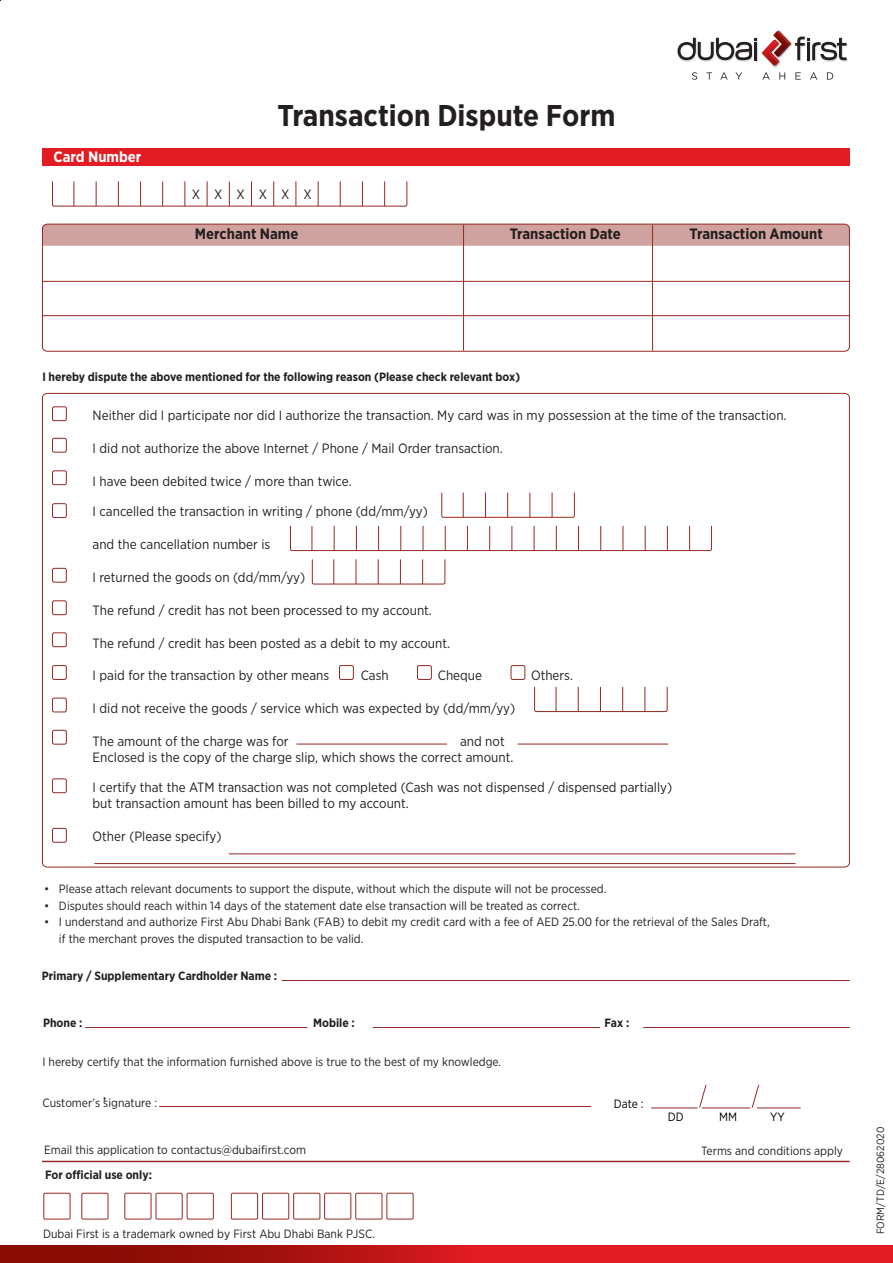
<style>
.page{position:relative;width:893px;height:1263px;background:#fff}
.page>*{position:absolute;margin:0;border:0;box-sizing:border-box;transform-origin:0 0}
.t1{font:700 30px "Gotham Narrow";color:#231f20}
.t2{font:700 15px "Gotham Narrow";color:#231f20}
.t3{font:700 15px "Gotham Narrow";color:#fff}
.t4{font:13.5px/16.2px "Gotham Narrow";color:#231f20}
.t5{font:500 13.35px "Helvetica Neue";color:#231f20}
.t6{font:12px/16.5px "Gotham Narrow";color:#231f20}
.t7{font:700 12px "Gotham Narrow";color:#231f20}
.t8{font:12px "Gotham Narrow";color:#000}
.t9{font:10.5px "Gotham Narrow";color:#231f20}
</style>
<div class="page">
<div style="left:42px;top:148px;width:808px;height:18px;background:#e31b23"></div>
<svg style="left:52px;top:181px;width:355px;height:26px"></svg>
<svg style="left:42px;top:226px;width:808px;height:126px"></svg>
<svg style="left:42px;top:224px;width:807px;height:26px"></svg>
<svg style="left:42px;top:393px;width:808px;height:474px"></svg>
<hr style="left:282px;top:980px;width:568px;height:1px;background:#942923">
<hr style="left:85px;top:1027px;width:222px;height:1px;background:#942923">
<hr style="left:159px;top:1106px;width:432px;height:1px;background:#942923">
<hr style="left:373px;top:1027px;width:227px;height:1px;background:#942923">
<hr style="left:643px;top:1027px;width:207px;height:1px;background:#942923">
<svg style="left:441px;top:492px;width:134px;height:26px"></svg>
<svg style="left:312px;top:559px;width:133px;height:25px"></svg>
<svg style="left:534px;top:686px;width:134px;height:26px"></svg>
<svg style="left:290px;top:525px;width:422px;height:26px"></svg>
<div style="left:52px;top:407px;width:15px;height:14px;border:1px solid #942923;border-radius:2px"></div>
<div style="left:52px;top:438px;width:15px;height:14px;border:1px solid #942923;border-radius:2px"></div>
<div style="left:52px;top:471px;width:15px;height:14px;border:1px solid #942923;border-radius:2px"></div>
<div style="left:52px;top:503px;width:15px;height:15px;border:1px solid #942923;border-radius:2px"></div>
<div style="left:52px;top:568px;width:15px;height:14px;border:1px solid #942923;border-radius:2px"></div>
<div style="left:52px;top:601px;width:15px;height:14px;border:1px solid #942923;border-radius:2px"></div>
<div style="left:52px;top:633px;width:15px;height:14px;border:1px solid #942923;border-radius:2px"></div>
<div style="left:52px;top:665px;width:15px;height:15px;border:1px solid #942923;border-radius:2px"></div>
<div style="left:339px;top:665px;width:15px;height:15px;border:1px solid #942923;border-radius:2px"></div>
<div style="left:511px;top:665px;width:14px;height:15px;border:1px solid #942923;border-radius:2px"></div>
<div style="left:417px;top:665px;width:15px;height:15px;border:1px solid #942923;border-radius:2px"></div>
<div style="left:52px;top:698px;width:15px;height:14px;border:1px solid #942923;border-radius:2px"></div>
<div style="left:52px;top:730px;width:15px;height:14px;border:1px solid #942923;border-radius:2px"></div>
<div style="left:52px;top:779px;width:15px;height:14px;border:1px solid #942923;border-radius:2px"></div>
<div style="left:52px;top:828px;width:15px;height:14px;border:1px solid #942923;border-radius:2px"></div>
<hr style="left:229px;top:854px;width:566px;height:1px;background:#942923">
<hr style="left:94px;top:863px;width:701px;height:1px;background:#942923">
<hr style="left:518px;top:744px;width:150px;height:1px;background:#942923">
<hr style="left:296px;top:744px;width:151px;height:1px;background:#942923">
<hr style="left:43px;top:281px;width:806px;height:1px;background:#942923">
<hr style="left:43px;top:315px;width:806px;height:1px;background:#942923">
<hr style="left:463px;top:225px;width:1px;height:126px;background:#942923">
<hr style="left:652px;top:225px;width:1px;height:126px;background:#942923">
<div style="left:44px;top:1193px;width:26px;height:26px;border:1px solid #942923"></div>
<div style="left:82px;top:1193px;width:26px;height:26px;border:1px solid #942923"></div>
<div style="left:125px;top:1193px;width:26px;height:26px;border:1px solid #942923"></div>
<div style="left:156px;top:1193px;width:26px;height:26px;border:1px solid #942923"></div>
<div style="left:187px;top:1193px;width:27px;height:26px;border:1px solid #942923"></div>
<div style="left:324px;top:1193px;width:27px;height:26px;border:1px solid #942923"></div>
<div style="left:356px;top:1193px;width:26px;height:26px;border:1px solid #942923"></div>
<div style="left:387px;top:1193px;width:26px;height:26px;border:1px solid #942923"></div>
<div style="left:231px;top:1193px;width:27px;height:26px;border:1px solid #942923"></div>
<div style="left:262px;top:1193px;width:27px;height:26px;border:1px solid #942923"></div>
<div style="left:293px;top:1193px;width:27px;height:26px;border:1px solid #942923"></div>
<hr style="left:42px;top:1161px;width:808px;height:1px;background:#942923">
<hr style="left:757px;top:1108px;width:44px;height:1px;background:#942923">
<hr style="left:702px;top:1108px;width:48px;height:1px;background:#942923">
<hr style="left:651px;top:1108px;width:46px;height:1px;background:#942923">
<svg style="left:699px;top:1084px;width:7px;height:24px"></svg>
<svg style="left:752px;top:1084px;width:7px;height:24px"></svg>
<svg style="left:692px;top:72px;width:5px;height:8px"></svg>
<svg style="left:706px;top:72px;width:6px;height:8px"></svg>
<svg style="left:720px;top:72px;width:8px;height:8px"></svg>
<svg style="left:735px;top:72px;width:7px;height:8px"></svg>
<svg style="left:762px;top:72px;width:8px;height:8px"></svg>
<svg style="left:779px;top:72px;width:6px;height:8px"></svg>
<svg style="left:795px;top:72px;width:6px;height:8px"></svg>
<svg style="left:810px;top:72px;width:7px;height:8px"></svg>
<svg style="left:827px;top:72px;width:6px;height:8px"></svg>
<svg style="left:678px;top:31px;width:168px;height:35px"></svg>
<svg style="left:0;top:1245px;width:893px;height:18px"></svg>
<p class="t3" style="left:54px;top:147px;width:89px">Card Number</p>
<h1 class="t1" style="left:277px;top:96px;width:340px">Transaction Dispute Form</h1>
<p class="t4" style="left:192px;top:186px;width:121px">X X X X X X</p>
<p class="t2" style="left:195px;top:224px;width:105px">Merchant Name</p>
<p class="t2" style="left:510px;top:224px;width:113px">Transaction Date</p>
<p class="t2" style="left:690px;top:224px;width:135px">Transaction Amount</p>
<p class="t7" style="left:42px;top:369px;width:479px">I hereby dispute the above mentioned for the following reason (Please check relevant box)</p>
<p class="t4" style="left:93px;top:407px;width:695px">Neither did I participate nor did I authorize the transaction. My card was in my possession at the time of the transaction.</p>
<p class="t4" style="left:93px;top:440px;width:412px">I did not authorize the above Internet / Phone / Mail Order transaction.</p>
<p class="t4" style="left:93px;top:473px;width:261px">I have been debited twice / more than twice.</p>
<p class="t4" style="left:93px;top:503px;width:337px">I cancelled the transaction in writing / phone (dd/mm/yy)</p>
<p class="t4" style="left:93px;top:536px;width:179px">and the cancellation number is</p>
<p class="t4" style="left:93px;top:569px;width:214px">I returned the goods on (dd/mm/yy)</p>
<p class="t4" style="left:93px;top:602px;width:341px">The refund / credit has not been processed to my account.</p>
<p class="t4" style="left:93px;top:635px;width:359px">The refund / credit has been posted as a debit to my account.</p>
<p class="t4" style="left:93px;top:666px;width:238px">I paid for the transaction by other means</p>
<p class="t4" style="left:361px;top:666px;width:30px">Cash</p>
<p class="t4" style="left:438px;top:666px;width:46px">Cheque</p>
<p class="t4" style="left:531px;top:666px;width:43px">Others.</p>
<p class="t4" style="left:93px;top:699px;width:424px">I did not receive the goods / service which was expected by (dd/mm/yy)</p>
<p class="t4" style="left:93px;top:732px;width:198px">The amount of the charge was for</p>
<p class="t4" style="left:93px;top:732px;width:422px;text-indent:367px">and not<br>Enclosed is the copy of the charge slip, which shows the correct amount.</p>
<p class="t4" style="left:93px;top:779px;width:581px">I certify that the ATM transaction was not completed (Cash was not dispensed / dispensed partially) but transaction amount has been billed to my account.</p>
<p class="t4" style="left:93px;top:828px;width:130px">Other (Please specify)</p>
<p class="t6" style="left:44px;top:880px;width:564px">• Please attach relevant documents to support the dispute, without which the dispute will not be processed.</p>
<p class="t6" style="left:44px;top:897px;width:537px">• Disputes should reach within 14 days of the statement date else transaction will be treated as correct.</p>
<p class="t6" style="left:59px;top:913px;width:712px;text-indent:-15px">• I understand and authorize First Abu Dhabi Bank (FAB) to debit my credit card with a fee of AED 25.00 for the retrieval of the Sales Draft, if the merchant proves the disputed transaction to be valid.</p>
<p class="t7" style="left:42px;top:968px;width:237px">Primary / Supplementary Cardholder Name :</p>
<p class="t7" style="left:43px;top:1015px;width:41px">Phone :</p>
<p class="t7" style="left:313px;top:1015px;width:43px">Mobile :</p>
<p class="t7" style="left:605px;top:1015px;width:26px">Fax :</p>
<p class="t6" style="left:42px;top:1053px;width:460px">I hereby certify that the information furnished above is true to the best of my knowledge.</p>
<p class="t6" style="left:42px;top:1094px;width:116px">Customer’s signature :</p>
<p class="t8" style="left:614px;top:1096px;width:32px">Date :</p>
<p class="t5" style="left:103px;top:1092px;width:5px">’</p>
<p class="t8" style="left:668px;top:1109px;width:18px">DD</p>
<p class="t8" style="left:719px;top:1109px;width:20px">MM</p>
<p class="t8" style="left:770px;top:1109px;width:16px">YY</p>
<p class="t6" style="left:44px;top:1141px;width:264px">Email this application to contactus@dubaifirst.com</p>
<p class="t6" style="left:701px;top:1142px;width:143px">Terms and conditions apply</p>
<p class="t7" style="left:45px;top:1167px;width:108px">For official use only:</p>
<p class="t6" style="left:43px;top:1225px;width:334px">Dubai First is a trademark owned by First Abu Dhabi Bank PJSC.</p>
<p class="t9" style="left:874px;top:1234px;width:109px;rotate:-90deg">FORM/TD/E/28062020</p>
</div>
